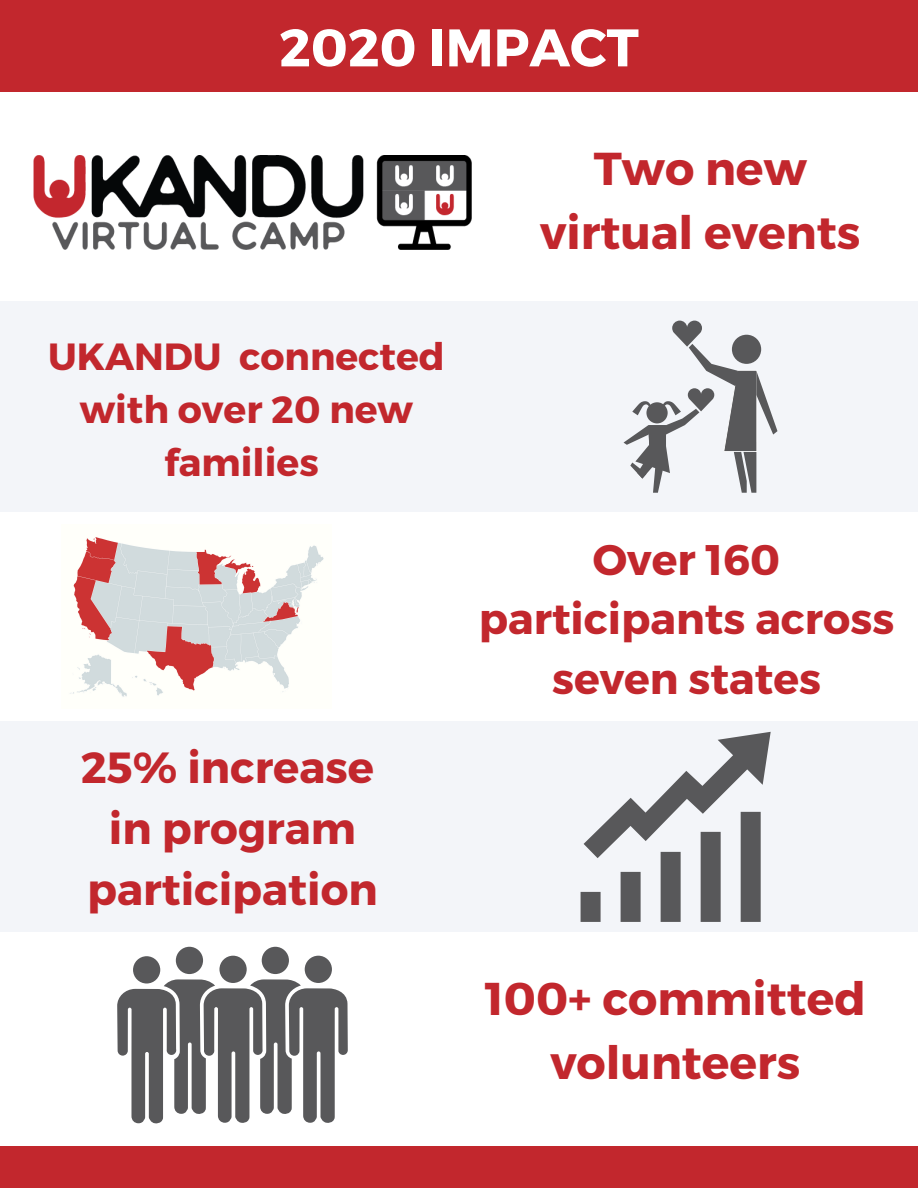
<style>
.page{position:relative;width:918px;height:1188px;background:#fff}
.page>*{position:absolute;margin:0;border:0;box-sizing:border-box;transform-origin:0 0}
.t1{font:700 52.8px "Montserrat";color:#fff}
.t2{font:700 46.05px/64.2px "Montserrat";color:#c2272d;text-align:center}
.t3{font:700 45.9px "Montserrat";color:#c2272d}
.t4{font:700 43.5px/60.8px "Montserrat";color:#c2272d;text-align:center}
.t5{font:700 42.75px/59.7px "Montserrat";color:#c2272d;text-align:center}
.t6{font:700 37.8px/52.8px "Montserrat";color:#c2272d;text-align:center}
</style>
<div class="page">
<div style="left:0;top:302px;width:918px;height:210px;background:#f3f5f9"></div>
<img style="left:70px;top:537px;width:254px;height:160px">
<div style="left:0;top:1146px;width:918px;height:42px;background:#c2272d"></div>
<div style="left:0;top:0;width:918px;height:92px;background:#c2272d"></div>
<div style="left:0;top:722px;width:918px;height:210px;background:#f3f5f9"></div>
<img style="left:34px;top:156px;width:437px;height:93px">
<svg style="left:624px;top:321px;width:153px;height:172px"></svg>
<svg style="left:581px;top:732px;width:190px;height:190px"></svg>
<div style="left:176px;top:947px;width:27px;height:27px;background:#58585a;border-radius:50%"></div>
<div style="left:305px;top:956px;width:27px;height:27px;background:#58585a;border-radius:50%"></div>
<div style="left:262px;top:947px;width:27px;height:27px;background:#58585a;border-radius:50%"></div>
<div style="left:219px;top:956px;width:28px;height:27px;background:#58585a;border-radius:50%"></div>
<div style="left:133px;top:956px;width:27px;height:28px;background:#58585a;border-radius:50%"></div>
<svg style="left:117px;top:979px;width:231px;height:144px"></svg>
<p class="t1" style="left:279px;top:13px;width:361px">2020 IMPACT</p>
<p class="t6" style="left:48px;top:328px;width:398px">UKANDU connected with over 20 new families</p>
<p class="t4" style="left:81px;top:735px;width:295px">25% increase</p>
<p class="t4" style="left:87px;top:796px;width:292px">in program participation</p>
<p class="t2" style="left:540px;top:134px;width:322px">Two new virtual events</p>
<p class="t5" style="left:479px;top:528px;width:417px">Over 160 participants across seven states</p>
<p class="t3" style="left:485px;top:969px;width:383px">100+ committed</p>
<p class="t3" style="left:550px;top:1033px;width:251px">volunteers</p>
</div>
